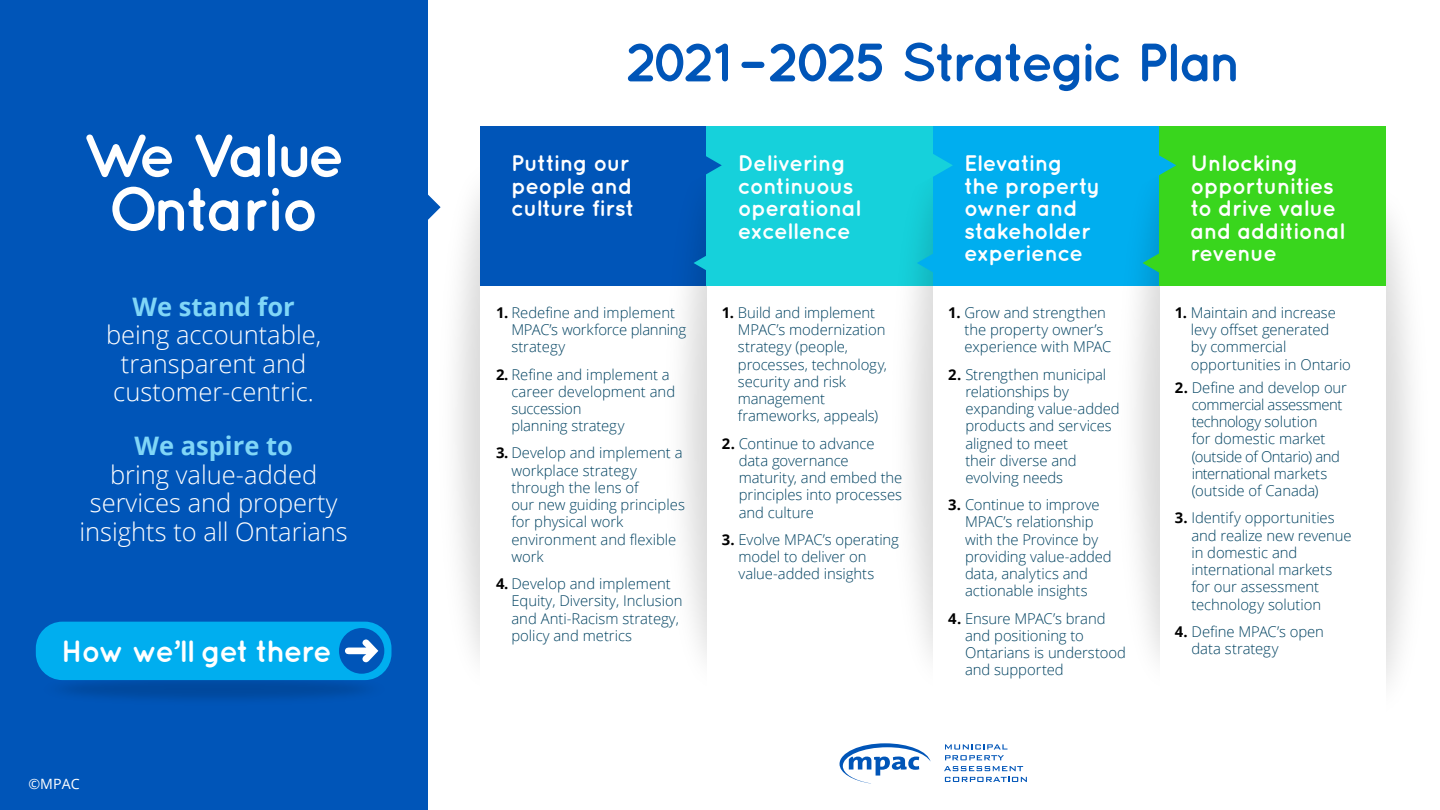
<style>
.page{position:relative;width:1440px;height:810px;background:#fff}
.page>*{position:absolute;margin:0;border:0;box-sizing:border-box;transform-origin:0 0}
.t1{font:700 61.57px/53.8px "Quicksand";letter-spacing:-.07em;color:#fff;text-align:center}
.t2{font:700 54px "Quicksand";letter-spacing:-.07em;color:#0055b8}
.t3{font:700 30.83px "Quicksand";letter-spacing:-.055em;color:#fff}
.t4{font:300 25.5px/28.5px "Open Sans";color:#fff;text-align:center}
.t5{font:700 22.5px/22.5px "Quicksand";letter-spacing:-.03em;color:#fff}
.t6{font:300 14.85px/17.2px "Open Sans";letter-spacing:-.005em;color:#004261}
.t7{font:14.17px "Open Sans";color:#fff}
.s1{font-weight:700;color:#80d6f7}
.s2{font-weight:700;color:#000}
</style>
<div class="page">
<img style="left:427px;top:126px;width:54px;height:601px">
<div style="left:481px;top:126px;width:226px;height:160px;background:#0055b8"></div>
<img style="left:682px;top:126px;width:25px;height:531px">
<div style="left:707px;top:126px;width:226px;height:160px;background:#16d1db"></div>
<div style="left:933px;top:126px;width:227px;height:160px;background:#00aeef"></div>
<img style="left:1134px;top:126px;width:26px;height:532px">
<svg style="left:840px;top:743px;width:91px;height:41px"></svg>
<svg style="left:945px;top:744px;width:62px;height:16px"></svg>
<svg style="left:944px;top:766px;width:79px;height:5px"></svg>
<svg style="left:945px;top:777px;width:82px;height:5px"></svg>
<div style="left:1160px;top:126px;width:226px;height:160px;background:#39d61d"></div>
<div style="left:0;top:0;width:427px;height:810px;background:#0055b8"></div>
<svg style="left:683px;top:143px;width:39px;height:45px"></svg>
<svg style="left:925px;top:154px;width:28px;height:34px"></svg>
<svg style="left:1137px;top:143px;width:39px;height:45px"></svg>
<svg style="left:1143px;top:240px;width:17px;height:46px"></svg>
<svg style="left:917px;top:240px;width:16px;height:46px"></svg>
<svg style="left:694px;top:240px;width:13px;height:46px"></svg>
<img style="left:41px;top:670px;width:334px;height:30px">
<div style="left:36px;top:622px;width:356px;height:58px;background:#00aeef;border-radius:27px"></div>
<div style="left:339px;top:628px;width:45px;height:46px;background:#0055b8;border-radius:50%"></div>
<svg style="left:345px;top:639px;width:33px;height:23px"></svg>
<svg style="left:427px;top:151px;width:14px;height:113px"></svg>
<p class="t1" style="left:82px;top:127px;width:264px">We Value<br>Ontario</p>
<p class="t4" style="left:106px;top:291px;width:217px"><span class="s1">We stand for </span>being accountable, transparent and customer-centric.</p>
<p class="t4" style="left:79px;top:431px;width:270px"><span class="s1">We aspire to<br></span>bring value-added services and property insights to all Ontarians</p>
<p class="t3" style="left:61px;top:633px;width:272px">How we’ll get there</p>
<p class="t7" style="left:28px;top:774px;width:53px">©MPAC</p>
<h1 class="t2" style="left:625px;top:30px;width:618px">2021 –2025 Strategic Plan</h1>
<p class="t5" style="left:511px;top:152px;width:125px">Putting our people and culture first</p>
<p class="t6" style="left:511px;top:303px;width:176px;text-indent:-15px"><span class="s2">1.</span> Redefine and implement<br>MPAC’s workforce planning strategy</p>
<p class="t6" style="left:511px;top:365px;width:165px;text-indent:-15px"><span class="s2">2.</span> Refine and implement a career development and succession<br>planning strategy</p>
<p class="t6" style="left:511px;top:444px;width:175px;text-indent:-15px"><span class="s2">3.</span> Develop and implement a workplace strategy through the lens of<br>our new guiding principles for physical work environment and flexible work</p>
<p class="t6" style="left:511px;top:575px;width:173px;text-indent:-15px"><span class="s2">4.</span> Develop and implement<br>Equity, Diversity, Inclusion and Anti-Racism strategy, policy and metrics</p>
<p class="t5" style="left:738px;top:152px;width:124px">Delivering continuous operational excellence</p>
<p class="t6" style="left:738px;top:303px;width:151px;text-indent:-16px"><span class="s2">1.</span> Build and implement<br>MPAC’s modernization strategy (people, processes, technology, security and risk management frameworks, appeals)</p>
<p class="t6" style="left:739px;top:434px;width:165px;text-indent:-17px"><span class="s2">2.</span> Continue to advance data governance maturity, and embed the principles into processes and culture</p>
<p class="t6" style="left:739px;top:530px;width:162px;text-indent:-17px"><span class="s2">3.</span> Evolve MPAC’s operating model to deliver on value-added insights</p>
<p class="t5" style="left:964px;top:152px;width:138px">Elevating the property owner and stakeholder experience</p>
<p class="t6" style="left:964px;top:303px;width:148px;text-indent:-16px"><span class="s2">1.</span> Grow and strengthen the property owner’s experience with MPAC</p>
<p class="t6" style="left:965px;top:365px;width:156px;text-indent:-17px"><span class="s2">2.</span> Strengthen municipal relationships by expanding value-added products and services aligned to meet</p>
<p class="t6" style="left:965px;top:451px;width:113px">their diverse and evolving needs</p>
<p class="t6" style="left:965px;top:496px;width:136px;text-indent:-17px"><span class="s2">3.</span> Continue to improve<br>MPAC’s relationship</p>
<p class="t6" style="left:965px;top:530px;width:148px">with the Province by providing value-added data, analytics and actionable insights</p>
<p class="t6" style="left:965px;top:609px;width:162px;text-indent:-17px"><span class="s2">4.</span> Ensure MPAC’s brand and positioning to<br>Ontarians is understood and supported</p>
<p class="t5" style="left:1190px;top:152px;width:156px">Unlocking opportunities to drive value and additional revenue</p>
<p class="t6" style="left:1191px;top:303px;width:162px;text-indent:-16px"><span class="s2">1.</span> Maintain and increase levy offset generated<br>by commercial opportunities in Ontario</p>
<p class="t6" style="left:1192px;top:378px;width:157px;text-indent:-17px"><span class="s2">2.</span> Define and develop our commercial assessment technology solution<br>for domestic market (outside of Ontario) and international markets (outside of Canada)</p>
<p class="t6" style="left:1191px;top:509px;width:162px;text-indent:-17px"><span class="s2">3.</span> Identify opportunities and realize new revenue in domestic and international markets for our assessment technology solution</p>
<p class="t6" style="left:1192px;top:622px;width:134px;text-indent:-17px"><span class="s2">4.</span> Define MPAC’s open data strategy</p>
</div>
